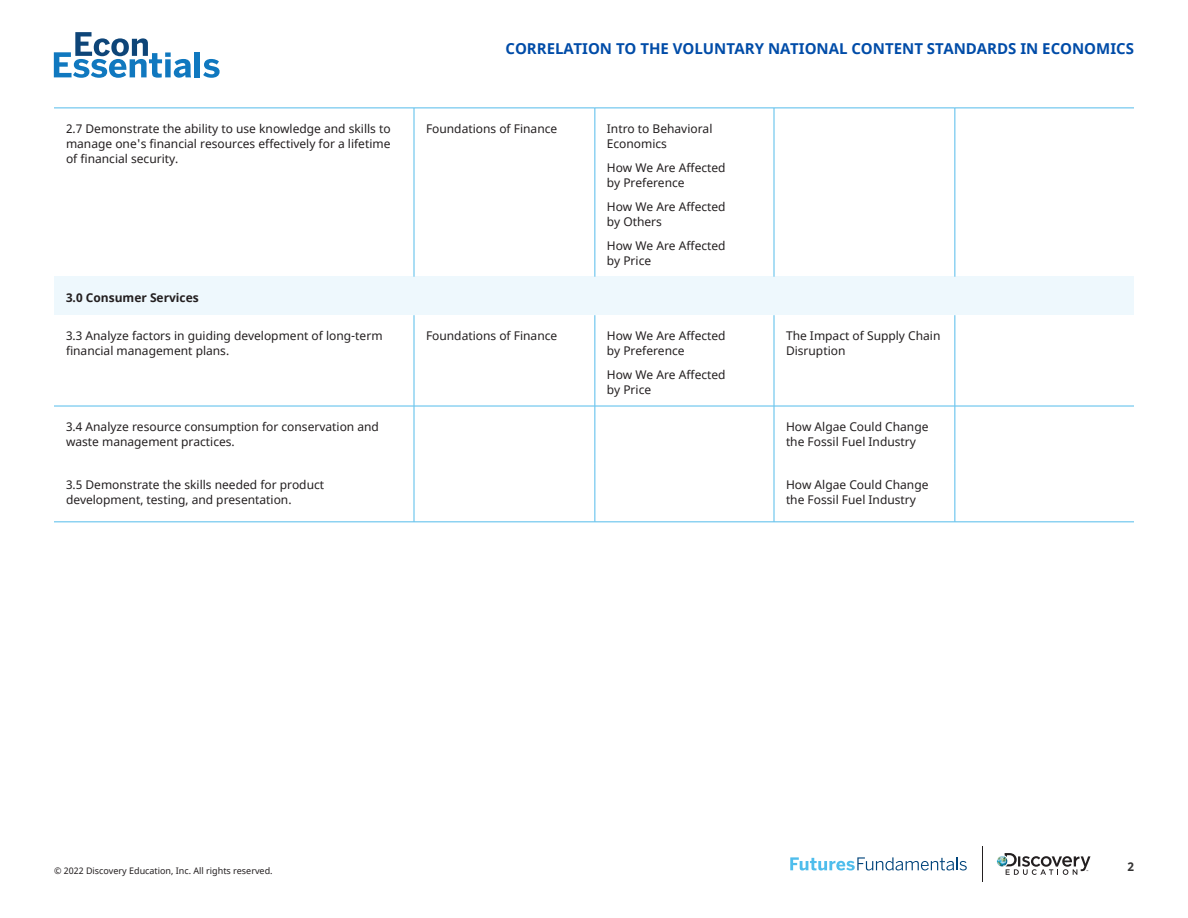
<style>
.page{position:relative;width:1188px;height:918px;background:#fff}
.page>*{position:absolute;margin:0;border:0;box-sizing:border-box;transform-origin:0 0}
.t1{font:700 15px "Noto Sans";color:#004ca8}
.Body_chart{font:12px/15px "Noto Sans";color:#231f20}
.Body_chart-2{font:700 12px "Noto Sans";color:#231f20}
.t2{font:700 12px "Noto Sans";color:#343333}
.t3{font:9px "Noto Sans";color:#231f20}
</style>
<div class="page">
<svg style="left:997px;top:853px;width:93px;height:22px"></svg>
<hr style="left:982px;top:846px;width:1px;height:36px;background:#231f20">
<div style="left:195px;top:52px;width:5px;height:25px;background:#1078bf"></div>
<svg style="left:203px;top:59px;width:17px;height:19px"></svg>
<svg style="left:54px;top:32px;width:137px;height:46px"></svg>
<svg style="left:790px;top:857px;width:177px;height:14px"></svg>
<svg style="left:54px;top:109px;width:1080px;height:413px"></svg>
<div style="left:54px;top:277px;width:1080px;height:38px;background:#eef8fd"></div>
<hr style="left:54px;top:108px;width:360px;height:1px;background:#54bceb">
<hr style="left:414px;top:108px;width:181px;height:1px;background:#54bceb">
<hr style="left:595px;top:108px;width:179px;height:1px;background:#54bceb">
<hr style="left:774px;top:108px;width:181px;height:1px;background:#54bceb">
<hr style="left:955px;top:108px;width:179px;height:1px;background:#54bceb">
<hr style="left:54px;top:406px;width:360px;height:1px;background:#54bceb">
<hr style="left:414px;top:406px;width:181px;height:1px;background:#54bceb">
<hr style="left:595px;top:406px;width:179px;height:1px;background:#54bceb">
<hr style="left:774px;top:406px;width:181px;height:1px;background:#54bceb">
<hr style="left:955px;top:406px;width:179px;height:1px;background:#54bceb">
<hr style="left:54px;top:522px;width:360px;height:1px;background:#54bceb">
<hr style="left:414px;top:522px;width:181px;height:1px;background:#54bceb">
<hr style="left:595px;top:522px;width:179px;height:1px;background:#54bceb">
<hr style="left:774px;top:522px;width:181px;height:1px;background:#54bceb">
<hr style="left:955px;top:522px;width:179px;height:1px;background:#54bceb">
<hr style="left:414px;top:108px;width:1px;height:169px;background:#54bceb">
<hr style="left:595px;top:108px;width:1px;height:169px;background:#54bceb">
<hr style="left:774px;top:108px;width:1px;height:169px;background:#54bceb">
<hr style="left:955px;top:108px;width:1px;height:169px;background:#54bceb">
<hr style="left:414px;top:315px;width:1px;height:91px;background:#54bceb">
<hr style="left:595px;top:315px;width:1px;height:91px;background:#54bceb">
<hr style="left:774px;top:315px;width:1px;height:91px;background:#54bceb">
<hr style="left:955px;top:315px;width:1px;height:91px;background:#54bceb">
<hr style="left:414px;top:406px;width:1px;height:58px;background:#54bceb">
<hr style="left:595px;top:406px;width:1px;height:58px;background:#54bceb">
<hr style="left:774px;top:406px;width:1px;height:58px;background:#54bceb">
<hr style="left:955px;top:406px;width:1px;height:58px;background:#54bceb">
<hr style="left:414px;top:464px;width:1px;height:58px;background:#54bceb">
<hr style="left:595px;top:464px;width:1px;height:58px;background:#54bceb">
<hr style="left:774px;top:464px;width:1px;height:58px;background:#54bceb">
<hr style="left:955px;top:464px;width:1px;height:58px;background:#54bceb">
<p class="t1" style="left:506px;top:37px;width:630px">CORRELATION TO THE VOLUNTARY NATIONAL CONTENT STANDARDS IN ECONOMICS</p>
<p class="Body_chart" style="left:66px;top:121px;width:326px;text-align:justify">2.7 Demonstrate the ability to use knowledge and skills to manage one's financial resources effectively for a lifetime of financial security.</p>
<p class="Body_chart" style="left:426px;top:121px;width:133px">Foundations of Finance</p>
<p class="Body_chart" style="left:607px;top:121px;width:107px">Intro to Behavioral<br>Economics</p>
<p class="Body_chart" style="left:607px;top:160px;width:120px">How We Are Affected by Preference</p>
<p class="Body_chart" style="left:607px;top:199px;width:120px">How We Are Affected by Others</p>
<p class="Body_chart" style="left:607px;top:238px;width:120px">How We Are Affected by Price</p>
<p class="Body_chart-2" style="left:66px;top:289px;width:134px">3.0 Consumer Services</p>
<p class="Body_chart" style="left:66px;top:329px;width:318px">3.3 Analyze factors in guiding development of long-term financial management plans.</p>
<p class="Body_chart" style="left:426px;top:329px;width:133px">Foundations of Finance</p>
<p class="Body_chart" style="left:607px;top:329px;width:120px">How We Are Affected by Preference</p>
<p class="Body_chart" style="left:607px;top:368px;width:120px">How We Are Affected by Price</p>
<p class="Body_chart" style="left:786px;top:329px;width:156px">The Impact of Supply Chain<br>Disruption</p>
<p class="Body_chart" style="left:66px;top:419px;width:315px">3.4 Analyze resource consumption for conservation and waste management practices.</p>
<p class="Body_chart" style="left:786px;top:419px;width:144px">How Algae Could Change the Fossil Fuel Industry</p>
<p class="Body_chart" style="left:66px;top:477px;width:260px">3.5 Demonstrate the skills needed for product development, testing, and presentation.</p>
<p class="Body_chart" style="left:786px;top:477px;width:144px">How Algae Could Change the Fossil Fuel Industry</p>
<p class="t3" style="left:54px;top:864px;width:220px">© 2022 Discovery Education, Inc. All rights reserved.</p>
<p class="t2" style="left:1127px;top:858px;width:8px">2</p>
</div>
